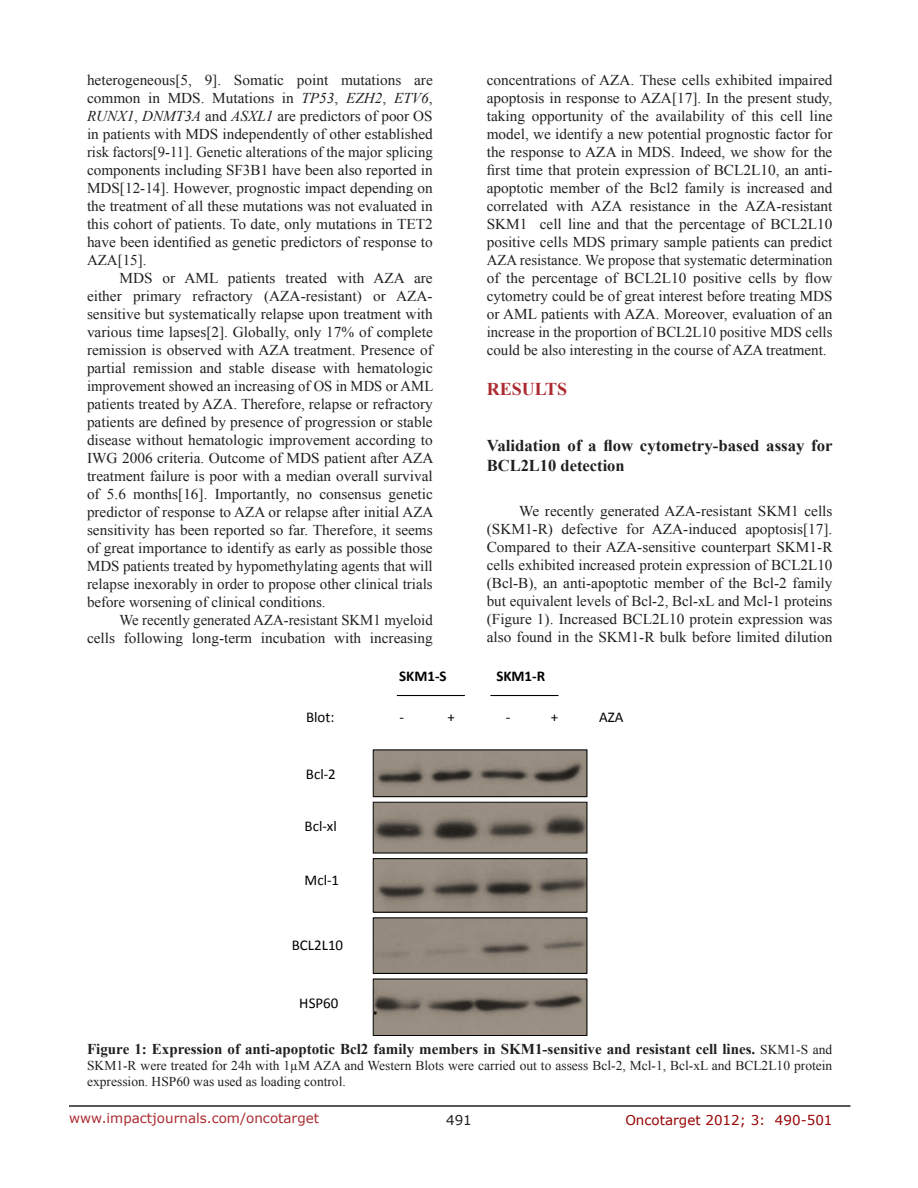
<style>
.page{position:relative;width:918px;height:1188px;background:#fff}
.page>*{position:absolute;margin:0;border:0;box-sizing:border-box;transform-origin:0 0}
.Heading{font:700 18px "Times New Roman";color:#ac2b31}
.SubHeading{font:700 16.5px/19.8px "Times New Roman";color:#221f22}
.BodyText{font:15px/18px "Times New Roman";color:#221f22;text-align:justify}
.FigureText{font:700 15px "Times New Roman";color:#221f22}
.t1{font:15px "Calibri";color:#000}
.t2{font:700 15px "Calibri";letter-spacing:-.005em;color:#000}
.FigureText-2{font:13.5px/16.2px "Times New Roman";color:#221f22}
.t3{font:13.5px "Verdana";color:#ac2b31}
.t4{font:13.5px "Verdana";color:#970000}
.t5{font:13.5px "Verdana";color:#221f22}
.s1{font-style:italic}
.s2{font-weight:400;font-size:13.5px}
</style>
<div class="page">
<hr style="left:69px;top:1105px;width:781px;height:2px;background:#231f20">
<img style="left:375px;top:751px;width:210px;height:44px">
<div style="left:373px;top:749px;width:214px;height:48px;border:1px solid #000"></div>
<img style="left:375px;top:860px;width:210px;height:51px">
<div style="left:373px;top:858px;width:214px;height:55px;border:1px solid #000"></div>
<img style="left:375px;top:919px;width:210px;height:53px">
<div style="left:373px;top:917px;width:214px;height:57px;border:1px solid #000"></div>
<hr style="left:397px;top:695px;width:68px;height:1px;background:#000">
<hr style="left:490px;top:695px;width:69px;height:1px;background:#000">
<img style="left:375px;top:980px;width:210px;height:54px">
<div style="left:373px;top:978px;width:214px;height:58px;border:1px solid #000"></div>
<img style="left:375px;top:804px;width:210px;height:48px">
<div style="left:373px;top:802px;width:214px;height:52px;border:1px solid #000"></div>
<p class="BodyText" style="left:87px;top:71px;width:347px">heterogeneous[5, 9]. Somatic point mutations are common in MDS. Mutations in <span class="s1">TP53</span>, <span class="s1">EZH2</span>, <span class="s1">ETV6</span>, <span class="s1">RUNX1</span>, <span class="s1">DNMT3A</span> and <span class="s1">ASXL1</span> are predictors of poor OS in patients with MDS independently of other established risk factors[9-11]. Genetic alterations of the major splicing components including SF3B1 have been also reported in MDS[12-14]. However, prognostic impact depending on the treatment of all these mutations was not evaluated in this cohort of patients. To date, only mutations in TET2 have been identified as genetic predictors of response to AZA[15].</p>
<p class="BodyText" style="left:87px;top:269px;width:348px;text-indent:32px">MDS or AML patients treated with AZA are either primary refractory (AZA-resistant) or AZA&shy;sensitive but systematically relapse upon treatment with various time lapses[2]. Globally, only 17% of complete remission is observed with AZA treatment. Presence of partial remission and stable disease with hematologic improvement showed an increasing of OS in MDS or AML patients treated by AZA. Therefore, relapse or refractory patients are defined by presence of progression or stable disease without hematologic improvement according to IWG 2006 criteria. Outcome of MDS patient after AZA treatment failure is poor with a median overall survival of 5.6 months[16]. Importantly, no consensus genetic predictor of response to AZA or relapse after initial AZA sensitivity has been reported so far. Therefore, it seems of great importance to identify as early as possible those MDS patients treated by hypomethylating agents that will relapse inexorably in order to propose other clinical trials before worsening of clinical conditions.</p>
<p class="BodyText" style="left:87px;top:611px;width:347px;text-align:right">We recently generated AZA-resistant SKM1 myeloid<br>cells following long-term incubation with increasing</p>
<p class="BodyText" style="left:487px;top:71px;width:347px">concentrations of AZA. These cells exhibited impaired apoptosis in response to AZA[17]. In the present study, taking opportunity of the availability of this cell line model, we identify a new potential prognostic factor for the response to AZA in MDS. Indeed, we show for the first time that protein expression of BCL2L10, an anti&shy;apoptotic member of the Bcl2 family is increased and correlated with AZA resistance in the AZA-resistant SKM1 cell line and that the percentage of BCL2L10 positive cells MDS primary sample patients can predict AZA resistance. We propose that systematic determination of the percentage of BCL2L10 positive cells by flow cytometry could be of great interest before treating MDS or AML patients with AZA. Moreover, evaluation of an increase in the proportion of BCL2L10 positive MDS cells could be also interesting in the course of AZA treatment.</p>
<p class="Heading" style="left:487px;top:377px;width:82px">RESULTS</p>
<p class="SubHeading" style="left:487px;top:435px;width:348px">Validation of a flow cytometry-based assay for<br>BCL2L10 detection</p>
<p class="BodyText" style="left:487px;top:501px;width:347px;text-indent:32px">We recently generated AZA-resistant SKM1 cells (SKM1-R) defective for AZA-induced apoptosis[17].<br>Compared to their AZA-sensitive counterpart SKM1-R cells exhibited increased protein expression of BCL2L10 (Bcl-B), an anti-apoptotic member of the Bcl-2 family but equivalent levels of Bcl-2, Bcl-xL and Mcl-1 proteins (Figure 1). Increased BCL2L10 protein expression was also found in the SKM1-R bulk before limited dilution</p>
<p class="t2" style="left:399px;top:666px;width:49px">SKM1-S</p>
<p class="t2" style="left:496px;top:666px;width:50px">SKM1-R</p>
<p class="t1" style="left:306px;top:707px;width:30px">Blot:</p>
<p class="t1" style="left:599px;top:707px;width:26px">AZA</p>
<p class="t1" style="left:399px;top:707px;width:6px">-</p>
<p class="t1" style="left:448px;top:707px;width:9px">+</p>
<p class="t1" style="left:506px;top:707px;width:6px">-</p>
<p class="t1" style="left:551px;top:707px;width:9px">+</p>
<p class="t1" style="left:306px;top:765px;width:31px">Bcl-2</p>
<p class="t1" style="left:305px;top:817px;width:34px">Bcl-xl</p>
<p class="t1" style="left:305px;top:870px;width:36px">Mcl-1</p>
<p class="t1" style="left:292px;top:936px;width:53px">BCL2L10</p>
<p class="t1" style="left:299px;top:993px;width:41px">HSP60</p>
<p class="FigureText" style="left:87px;top:1038px;width:747px">Figure 1: Expression of anti-apoptotic Bcl2 family members in SKM1-sensitive and resistant cell lines. <span class="s2">SKM1-S and</span></p>
<p class="FigureText-2" style="left:87px;top:1057px;width:747px">SKM1-R were treated for 24h with 1µM AZA and Western Blots were carried out to assess Bcl-2, Mcl-1, Bcl-xL and BCL2L10 protein expression. HSP60 was used as loading control.</p>
<p class="t3" style="left:69px;top:1109px;width:252px">www.impactjournals.com/oncotarget</p>
<p class="t5" style="left:446px;top:1111px;width:27px">491</p>
<p class="t4" style="left:625px;top:1111px;width:209px">Oncotarget 2012; 3: 490-501</p>
</div>
